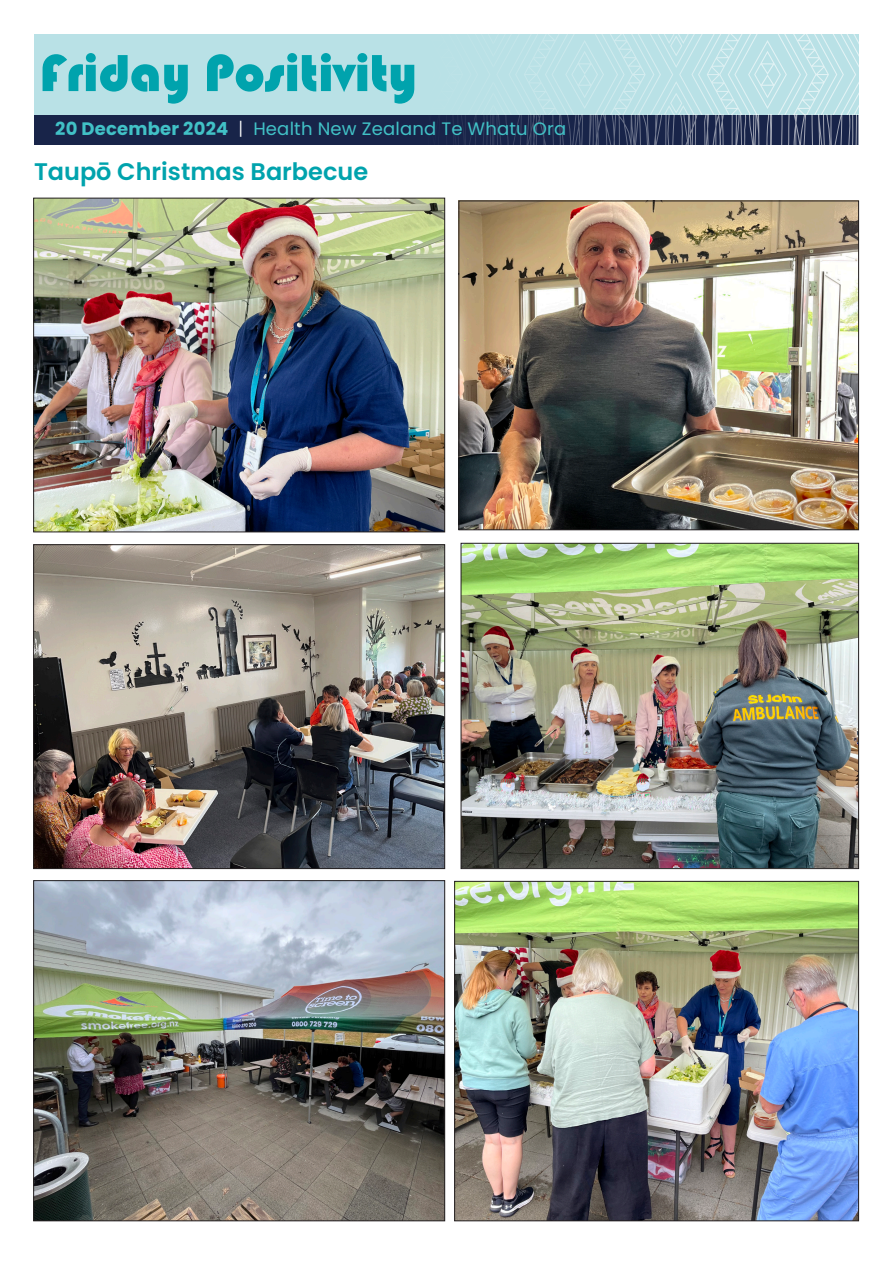
<style>
.page{position:relative;width:893px;height:1263px;background:#fff}
.page>*{position:absolute;margin:0;border:0;box-sizing:border-box;transform-origin:0 0}
.t1{font:54px "Bauhaus 93";color:#00a3ad}
.t2{font:600 24px "Poppins";color:#00a3ad}
.Chart_Head{font:18px "Poppins";letter-spacing:.01em;color:#41c1c6}
.s1{font-weight:700}
.s2{font-weight:300;color:#fff}
</style>
<div class="page">
<div style="left:34px;top:34px;width:825px;height:81px;background:#b9e1e6"></div>
<div style="left:34px;top:115px;width:825px;height:30px;background:#182449"></div>
<svg style="left:453px;top:34px;width:406px;height:111px"></svg>
<img style="left:35px;top:200px;width:408px;height:330px">
<div style="left:33px;top:198px;width:412px;height:334px;border:1px solid #231f20"></div>
<img style="left:460px;top:203px;width:397px;height:325px">
<div style="left:458px;top:201px;width:401px;height:329px;border:1px solid #231f20"></div>
<img style="left:35px;top:546px;width:408px;height:321px">
<div style="left:33px;top:544px;width:412px;height:325px;border:1px solid #231f20"></div>
<img style="left:463px;top:545px;width:394px;height:322px">
<div style="left:461px;top:543px;width:398px;height:326px;border:1px solid #231f20"></div>
<img style="left:35px;top:882px;width:408px;height:337px">
<div style="left:33px;top:880px;width:412px;height:341px;border:1px solid #231f20"></div>
<img style="left:456px;top:883px;width:401px;height:336px">
<div style="left:454px;top:881px;width:405px;height:340px;border:1px solid #231f20"></div>
<p class="t1" style="left:40px;top:43px;width:379px">Friday Positivity</p>
<p class="Chart_Head" style="left:55px;top:118px;width:512px"><span class="s1">20 December 2024</span> <span class="s2">|</span> Health New Zealand Te Whatu Ora</p>
<p class="t2" style="left:34px;top:158px;width:336px">Taupō Christmas Barbecue</p>
</div>
